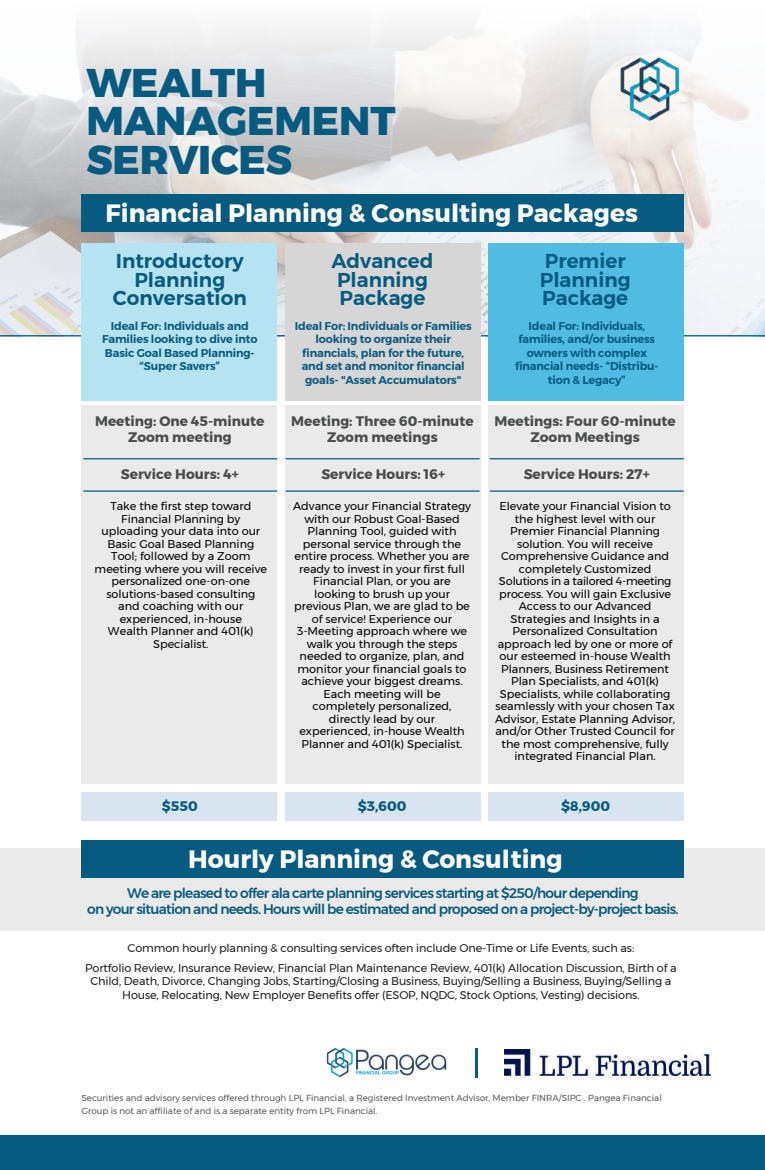
<style>
.page{position:relative;width:765px;height:1170px;background:#fff}
.page>*{position:absolute;margin:0;border:0;box-sizing:border-box;transform-origin:0 0}
.t1{font:800 40px/38.8px "Montserrat";color:#075a80}
.t2{font:700 25px "Montserrat";color:#fff}
.t3{font:600 20px/18.8px "Montserrat";color:#075a80}
.t4{font:500 13.75px/16.5px "Montserrat";letter-spacing:-.055em;color:#075a80;text-align:center}
.t5{font:700 13.75px/16.5px "Montserrat";color:#4b4c4c;text-align:center}
.t6{font:700 13.75px "Montserrat";color:#075a80}
.t7{font:11.25px/12.5px "Montserrat";color:#000;text-align:center}
.t8{font:11.25px/19.8px "Montserrat";letter-spacing:-.015em;color:#231f20;text-align:center}
.t9{font:600 11.25px/13.5px "Montserrat";letter-spacing:-.015em;color:#075a80;text-align:center}
.t10{font:8.75px/12.5px "Montserrat";color:#595a5b}
</style>
<div class="page">
<div style="left:0;top:848px;width:765px;height:82px;background:#eaeaea"></div>
<svg style="left:0;top:26px;width:765px;height:309px"></svg>
<hr style="left:0;top:335px;width:765px;height:1px;background:#075a80">
<div style="left:81px;top:194px;width:603px;height:38px;background:#075a80"></div>
<div style="left:81px;top:840px;width:603px;height:37px;background:#075a80"></div>
<div style="left:81px;top:243px;width:196px;height:157px;background:#b6e3f2"></div>
<div style="left:285px;top:243px;width:195px;height:157px;background:#d6d6d6"></div>
<div style="left:488px;top:243px;width:196px;height:157px;background:#50bce2"></div>
<div style="left:81px;top:405px;width:196px;height:379px;background:#eaeaea"></div>
<div style="left:285px;top:405px;width:195px;height:379px;background:#eaeaea"></div>
<div style="left:488px;top:405px;width:196px;height:379px;background:#eaeaea"></div>
<div style="left:81px;top:793px;width:196px;height:28px;background:#d8e4ef"></div>
<div style="left:285px;top:793px;width:195px;height:28px;background:#d8e4ef"></div>
<div style="left:488px;top:793px;width:196px;height:28px;background:#d8e4ef"></div>
<hr style="left:83px;top:458px;width:194px;height:1px;background:#075a80">
<hr style="left:286px;top:458px;width:194px;height:1px;background:#075a80">
<hr style="left:490px;top:458px;width:194px;height:1px;background:#075a80">
<hr style="left:83px;top:490px;width:194px;height:2px;background:#075a80">
<hr style="left:286px;top:490px;width:194px;height:2px;background:#075a80">
<hr style="left:490px;top:490px;width:194px;height:2px;background:#075a80">
<div style="left:0;top:1136px;width:765px;height:34px;background:#075a80"></div>
<img style="left:612px;top:49px;width:72px;height:79px">
<hr style="left:476px;top:1049px;width:2px;height:29px;background:#075a80">
<img style="left:326px;top:1047px;width:121px;height:31px">
<img style="left:504px;top:1050px;width:207px;height:26px">
<h1 class="t1" style="left:86px;top:63px;width:311px">WEALTH<br>MANAGEMENT<br>SERVICES</h1>
<h2 class="t2" style="left:106px;top:194px;width:534px">Financial Planning &amp; Consulting Packages</h2>
<h3 class="t3" style="left:113px;top:251px;width:135px;text-align:center">Introductory<br>Planning<br>Conversation</h3>
<p class="t9" style="left:102px;top:319px;width:157px">Ideal For: Individuals and<br>Families looking to dive into<br>Basic Goal Based Planning-“Super Savers”</p>
<p class="t5" style="left:95px;top:413px;width:171px">Meeting: One 45-minute<br>Zoom meeting</p>
<p class="t5" style="left:121px;top:466px;width:119px">Service Hours: 4+</p>
<h3 class="t3" style="left:331px;top:251px;width:104px">Advanced<br>Planning<br>Package</h3>
<p class="t9" style="left:295px;top:319px;width:178px">Ideal For: Individuals or Families looking to organize their financials, plan for the future, and set and monitor financial goals- "Asset Accumulators"</p>
<h3 class="t3" style="left:540px;top:251px;width:92px">Premier<br>Planning<br>Package</h3>
<p class="t9" style="left:515px;top:319px;width:145px">Ideal For: Individuals, families, and/or business owners with complex financial needs- “Distribu&shy;tion &amp; Legacy”</p>
<p class="t5" style="left:291px;top:413px;width:184px">Meeting: Three 60-minute<br>Zoom meetings</p>
<p class="t5" style="left:494px;top:413px;width:183px">Meetings: Four 60-minute<br>Zoom Meetings</p>
<p class="t5" style="left:321px;top:466px;width:125px">Service Hours: 16+</p>
<p class="t5" style="left:524px;top:466px;width:127px">Service Hours: 27+</p>
<p class="t7" style="left:95px;top:500px;width:174px">Take the first step toward<br>Financial Planning by uploading your data into our<br>Basic Goal Based Planning<br>Tool; followed by a Zoom meeting where you will receive personalized one-on-one solutions-based consulting and coaching with our experienced, in-house<br>Wealth Planner and 401(k)<br>Specialist.</p>
<p class="t7" style="left:293px;top:500px;width:179px">Advance your Financial Strategy with our Robust Goal-Based<br>Planning Tool, guided with personal service through the entire process. Whether you are ready to invest in your first full<br>Financial Plan, or you are looking to brush up your previous Plan, we are glad to be of service! Experience our<br>3-Meeting approach where we walk you through the steps needed to organize, plan, and monitor your financial goals to achieve your biggest dreams.<br>Each meeting will be completely personalized, directly lead by our experienced, in-house Wealth<br>Planner and 401(k) Specialist.</p>
<p class="t7" style="left:495px;top:500px;width:182px">Elevate your Financial Vision to the highest level with our<br>Premier Financial Planning solution. You will receive<br>Comprehensive Guidance and completely Customized<br>Solutions in a tailored 4-meeting process. You will gain Exclusive<br>Access to our Advanced<br>Strategies and Insights in a<br>Personalized Consultation approach led by one or more of our esteemed in-house Wealth<br>Planners, Business Retirement<br>Plan Specialists, and 401(k)<br>Specialists, while collaborating seamlessly with your chosen Tax<br>Advisor, Estate Planning Advisor, and/or Other Trusted Council for the most comprehensive, fully integrated Financial Plan.</p>
<p class="t6" style="left:162px;top:795px;width:37px">$550</p>
<p class="t6" style="left:358px;top:795px;width:50px">$3,600</p>
<p class="t6" style="left:561px;top:795px;width:50px">$8,900</p>
<h2 class="t2" style="left:188px;top:839px;width:376px">Hourly Planning &amp; Consulting</h2>
<p class="t4" style="left:87px;top:885px;width:593px">We are pleased to offer ala carte planning services starting at $250/hour depending<br>on your situation and needs. Hours will be estimated and proposed on a project-by-project basis.</p>
<p class="t8" style="left:85px;top:938px;width:593px">Common hourly planning &amp; consulting services often include One-Time or Life Events, such as:<br>Portfolio Review, Insurance Review, Financial Plan Maintenance Review, 401(k) Allocation Discussion, Birth of a</p>
<p class="t8" style="left:91px;top:975px;width:582px;line-height:13.5px">Child, Death, Divorce, Changing Jobs, Starting/Closing a Business, Buying/Selling a Business, Buying/Selling a<br>House, Relocating, New Employer Benefits offer (ESOP, NQDC, Stock Options, Vesting) decisions.</p>
<p class="t10" style="left:81px;top:1092px;width:582px">Securities and advisory services offered through LPL Financial, a Registered Investment Advisor, Member FINRA/SIPC . Pangea Financial<br>Group is not an affiliate of and is a separate entity from LPL Financial.</p>
</div>
